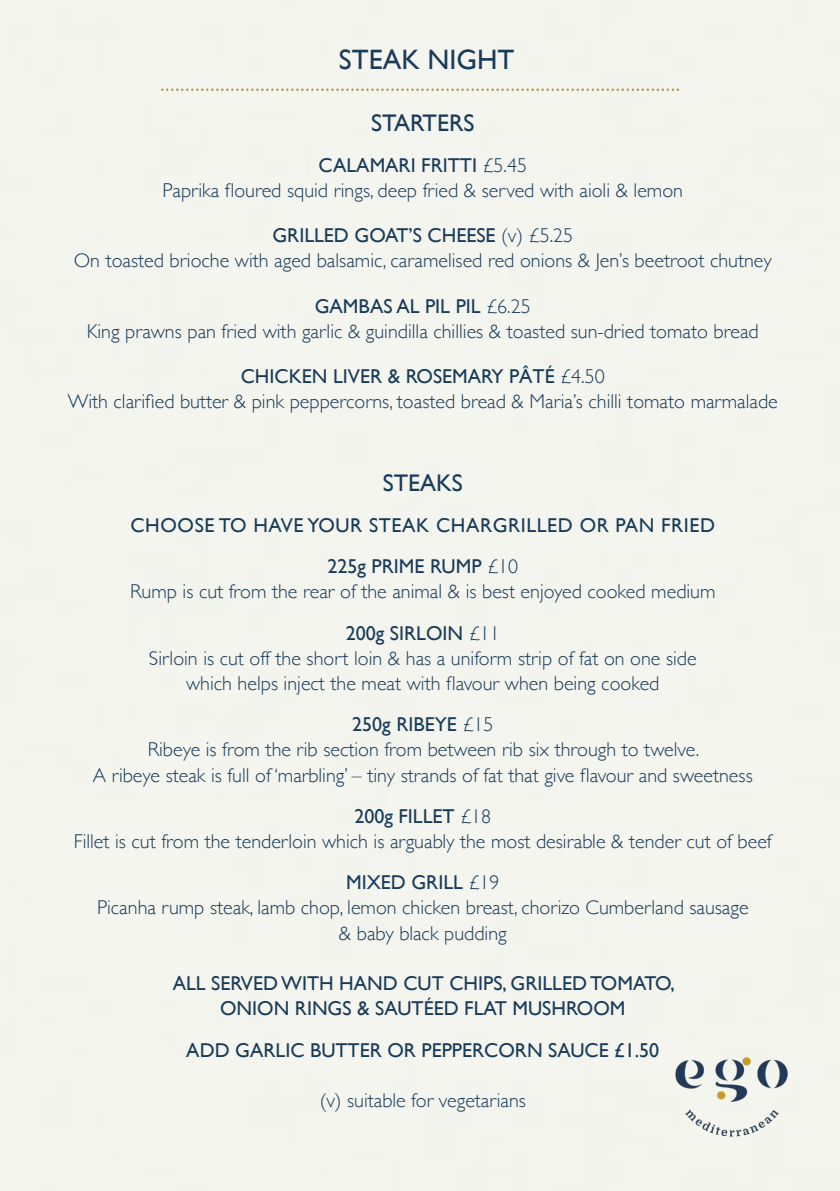
<style>
.page{position:relative;width:840px;height:1191px;background:#fff}
.page>*{position:absolute;margin:0;border:0;box-sizing:border-box;transform-origin:0 0}
.t1{font:28px "Gill Sans";color:#193b58}
.t2{font:24px "Gill Sans";color:#193b58}
.t3{font:300 20px/25.2px "Gill Sans";color:#193b58;text-align:center}
.t4{font:20px/25.2px "Gill Sans";color:#193b58;text-align:center}
.t5{font:20px "Gill Sans";letter-spacing:.03em;color:#193b58}
.s1{font-weight:400}
</style>
<div class="page">
<div style="left:0;top:0;width:839px;height:1191px;background:#f4f5ef"></div>
<svg style="left:162px;top:88px;width:516px;height:3px"></svg>
<img style="left:663px;top:1035px;width:161px;height:137px">
<p class="t1" style="left:339px;top:43px;width:177px">STEAK NIGHT</p>
<p class="t2" style="left:371px;top:108px;width:105px">STARTERS</p>
<p class="t3" style="left:162px;top:152px;width:521px"><span class="s1">CALAMARI FRITTI</span> £5.45<br>Paprika floured squid rings, deep fried &amp; served with aioli &amp; lemon</p>
<p class="t3" style="left:74px;top:222px;width:699px"><span class="s1">GRILLED GOAT’S CHEESE</span> (v) £5.25<br>On toasted brioche with aged balsamic, caramelised red onions &amp; Jen’s beetroot chutney</p>
<p class="t3" style="left:87px;top:292px;width:673px"><span class="s1">GAMBAS AL PIL PIL</span> £6.25<br>King prawns pan fried with garlic &amp; guindilla chillies &amp; toasted sun-dried tomato bread</p>
<p class="t3" style="left:68px;top:363px;width:711px"><span class="s1">CHICKEN LIVER &amp; ROSEMARY PÂTÉ</span> £4.50<br>With clarified butter &amp; pink peppercorns, toasted bread &amp; Maria’s chilli tomato marmalade</p>
<p class="t2" style="left:382px;top:468px;width:82px">STEAKS</p>
<p class="t5" style="left:130px;top:513px;width:585px">CHOOSE TO HAVE YOUR STEAK CHARGRILLED OR PAN FRIED</p>
<p class="t3" style="left:130px;top:553px;width:586px"><span class="s1">225g PRIME RUMP</span> £10<br>Rump is cut from the rear of the animal &amp; is best enjoyed cooked medium</p>
<p class="t3" style="left:149px;top:619px;width:549px"><span class="s1">200g SIRLOIN</span> £11<br>Sirloin is cut off the short loin &amp; has a uniform strip of fat on one side which helps inject the meat with flavour when being cooked</p>
<p class="t3" style="left:93px;top:711px;width:661px"><span class="s1">250g RIBEYE</span> £15<br>Ribeye is from the rib section from between rib six through to twelve.<br>A ribeye steak is full of ‘marbling’ – tiny strands of fat that give flavour and sweetness</p>
<p class="t3" style="left:74px;top:802px;width:699px"><span class="s1">200g FILLET</span> £18<br>Fillet is cut from the tenderloin which is arguably the most desirable &amp; tender cut of beef</p>
<p class="t3" style="left:97px;top:869px;width:652px"><span class="s1">MIXED GRILL</span> £19<br>Picanha rump steak, lamb chop, lemon chicken breast, chorizo Cumberland sausage &amp; baby black pudding</p>
<p class="t4" style="left:173px;top:970px;width:503px">ALL SERVED WITH HAND CUT CHIPS, GRILLED TOMATO,<br>ONION RINGS &amp; SAUTÉED FLAT MUSHROOM</p>
<p class="t4" style="left:186px;top:1037px;width:474px">ADD GARLIC BUTTER OR PEPPERCORN SAUCE £1.50</p>
<p class="t3" style="left:319px;top:1086px;width:207px">(v) suitable for vegetarians</p>
</div>
